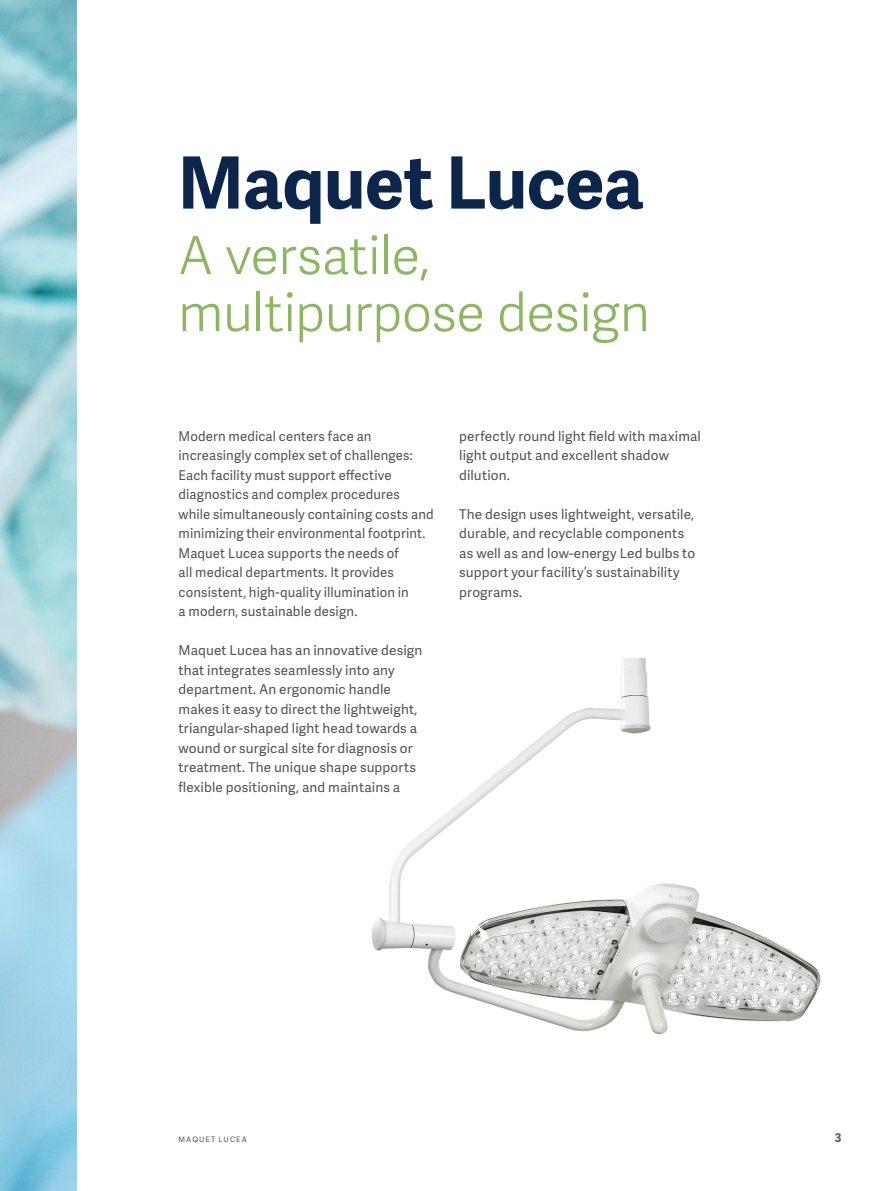
<style>
.page{position:relative;width:893px;height:1191px;background:#fff}
.page>*{position:absolute;margin:0;border:0;box-sizing:border-box;transform-origin:0 0}
.Heading_Adelle_Sans{font:700 72px "Adelle Sans";letter-spacing:-.01em;color:#0c254b}
.Sub-heading_Adelle_S{font:300 52.5px/57px "Adelle Sans";letter-spacing:-.015em;color:#8bb761}
.Body_Copy_Adelle_San{font:13.5px/19.5px "Adelle Sans";letter-spacing:.01em;color:#505353}
.Body_Copy_Adelle_San-2{font:700 12px "Adelle Sans";color:#505353}
.Body_Copy_Adelle_San-3{font:7.5px "Adelle Sans";letter-spacing:.14em;color:#505353}
</style>
<div class="page">
<img style="left:372px;top:658px;width:449px;height:377px">
<img style="left:0;top:0;width:77px;height:1191px">
<p class="Heading_Adelle_Sans" style="left:178px;top:130px;width:467px">Maquet Lucea</p>
<p class="Sub-heading_Adelle_S" style="left:178px;top:225px;width:474px">A versatile, multipurpose design</p>
<p class="Body_Copy_Adelle_San" style="left:179px;top:426px;width:257px">Modern medical centers face an increasingly complex set of challenges:<br>Each facility must support effective diagnostics and complex procedures while simultaneously containing costs and minimizing their environmental footprint.<br>Maquet Lucea supports the needs of<br>all medical departments. It provides consistent, high-quality illumination in<br>a modern, sustainable design.</p>
<p class="Body_Copy_Adelle_San" style="left:179px;top:640px;width:245px">Maquet Lucea has an innovative design that integrates seamlessly into any department. An ergonomic handle makes it easy to direct the lightweight, triangular-shaped light head towards a wound or surgical site for diagnosis or treatment. The unique shape supports flexible positioning, and maintains a</p>
<p class="Body_Copy_Adelle_San" style="left:459px;top:426px;width:243px">perfectly round light field with maximal light output and excellent shadow dilution.</p>
<p class="Body_Copy_Adelle_San" style="left:459px;top:504px;width:238px">The design uses lightweight, versatile, durable, and recyclable components as well as and low-energy Led bulbs to support your facility’s sustainability programs.</p>
<p class="Body_Copy_Adelle_San-3" style="left:179px;top:1134px;width:70px">MAQUET LUCEA</p>
<p class="Body_Copy_Adelle_San-2" style="left:835px;top:1128px;width:8px">3</p>
</div>
